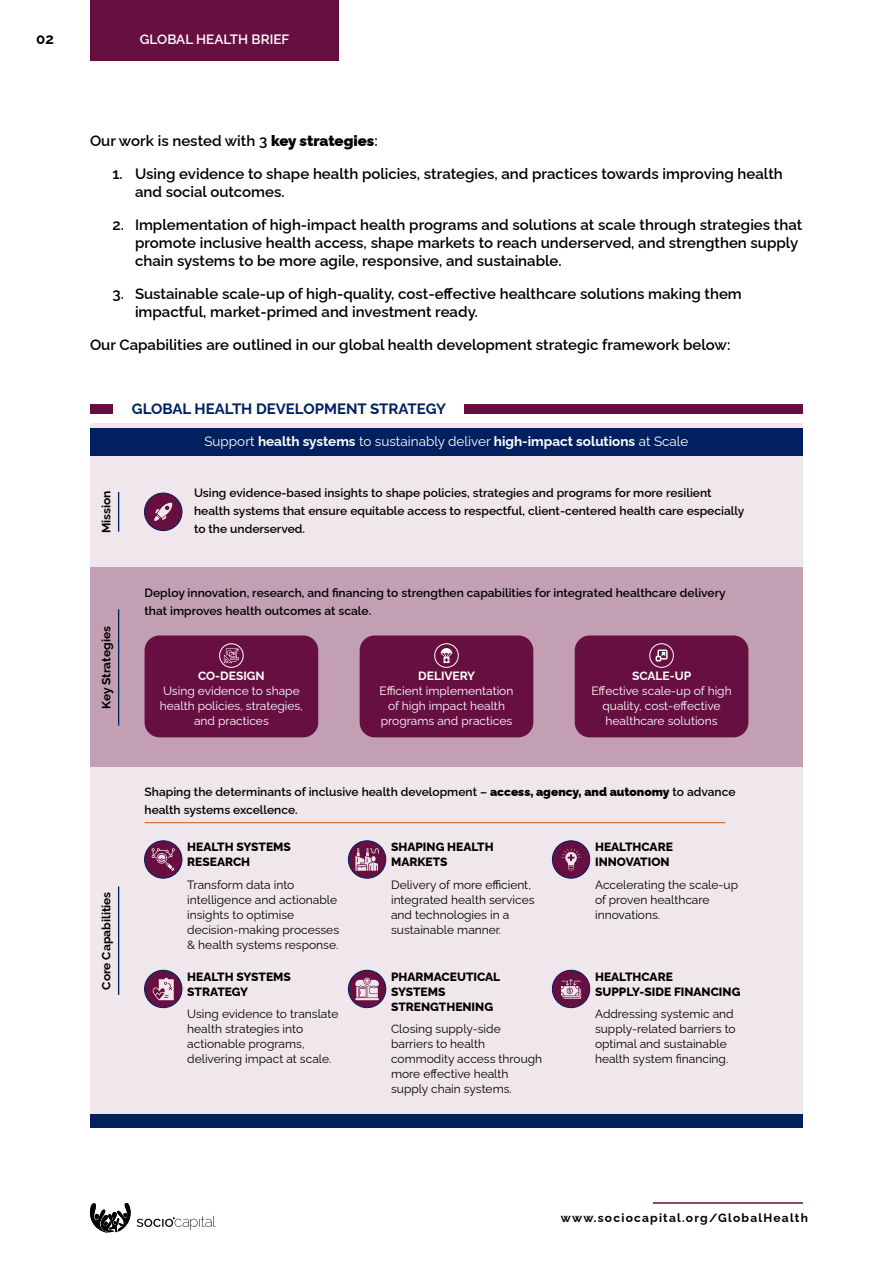
<style>
.page{position:relative;width:893px;height:1263px;background:#fff}
.page>*{position:absolute;margin:0;border:0;box-sizing:border-box;transform-origin:0 0}
.t1{font:600 15px/18px "Raleway";color:#000}
.t2{font:700 15px "Raleway";color:#002060}
.t3{font:700 15px "Raleway";color:#010101}
.t4{font:13.5px "Raleway";color:#fff}
.t5{font:600 13.5px "Raleway";color:#fff}
.t6{font:12px/15px "Raleway";color:#000}
.t7{font:600 12px/18px "Raleway";color:#000}
.t8{font:12px/15px "Raleway";color:#fff;text-align:center}
.t9{font:800 12px/15px "Raleway";color:#000}
.t10{font:700 12px "Raleway";color:#000}
.t11{font:700 12px "Raleway";letter-spacing:.1em;color:#000}
.t12{font:700 12px "Raleway";color:#fff}
.s1{font-weight:900}
.s2{font-weight:700}
</style>
<div class="page">
<svg style="left:90px;top:1203px;width:126px;height:30px"></svg>
<hr style="left:653px;top:1202px;width:150px;height:2px;background:#680f42">
<div style="left:90px;top:0;width:249px;height:60px;background:#680f42"></div>
<div style="left:90px;top:423px;width:713px;height:705px;background:#f0e7ec"></div>
<div style="left:90px;top:428px;width:713px;height:28px;background:#002060"></div>
<div style="left:465px;top:404px;width:338px;height:10px;background:#680f42"></div>
<div style="left:90px;top:404px;width:23px;height:10px;background:#680f42"></div>
<div style="left:90px;top:568px;width:713px;height:199px;background:#c39fb3"></div>
<div style="left:90px;top:1114px;width:713px;height:14px;background:#002060"></div>
<hr style="left:118px;top:492px;width:1px;height:40px;background:#002060">
<hr style="left:118px;top:609px;width:1px;height:117px;background:#002060">
<hr style="left:118px;top:886px;width:1px;height:109px;background:#002060">
<hr style="left:145px;top:822px;width:580px;height:1px;background:#c55a11">
<div style="left:144px;top:493px;width:38px;height:38px;background:#680f42;border-radius:50%"></div>
<div style="left:144px;top:493px;width:38px;height:38px;border:1px solid #002060;border-radius:50%"></div>
<svg style="left:154px;top:503px;width:18px;height:18px"></svg>
<div style="left:145px;top:841px;width:37px;height:37px;background:#680f42;border-radius:50%"></div>
<div style="left:144px;top:841px;width:38px;height:37px;border:1px solid #002060;border-radius:50%"></div>
<svg style="left:152px;top:848px;width:23px;height:23px"></svg>
<div style="left:348px;top:841px;width:38px;height:37px;background:#680f42;border-radius:50%"></div>
<div style="left:348px;top:841px;width:38px;height:37px;border:1px solid #002060;border-radius:50%"></div>
<svg style="left:355px;top:848px;width:24px;height:23px"></svg>
<div style="left:552px;top:841px;width:38px;height:37px;background:#680f42;border-radius:50%"></div>
<div style="left:552px;top:841px;width:38px;height:37px;border:1px solid #002060;border-radius:50%"></div>
<svg style="left:562px;top:848px;width:18px;height:23px"></svg>
<div style="left:552px;top:970px;width:38px;height:38px;background:#680f42;border-radius:50%"></div>
<div style="left:552px;top:970px;width:38px;height:38px;border:1px solid #002060;border-radius:50%"></div>
<svg style="left:561px;top:979px;width:20px;height:20px"></svg>
<div style="left:145px;top:970px;width:37px;height:38px;background:#680f42;border-radius:50%"></div>
<div style="left:144px;top:970px;width:38px;height:38px;border:1px solid #002060;border-radius:50%"></div>
<svg style="left:152px;top:977px;width:22px;height:23px"></svg>
<svg style="left:348px;top:970px;width:38px;height:38px"></svg>
<div style="left:348px;top:970px;width:38px;height:38px;border:1px solid #002060;border-radius:50%"></div>
<hr style="left:355px;top:998px;width:24px;height:2px;background:#f0e7ec">
<svg style="left:355px;top:978px;width:24px;height:21px"></svg>
<div style="left:145px;top:635px;width:173px;height:102px;background:#680f42;border-radius:15px"></div>
<div style="left:219px;top:643px;width:25px;height:25px;border:1px solid #fff;border-radius:50%"></div>
<svg style="left:224px;top:648px;width:15px;height:15px"></svg>
<div style="left:360px;top:635px;width:173px;height:102px;background:#680f42;border-radius:15px"></div>
<div style="left:434px;top:643px;width:25px;height:25px;border:1px solid #fff;border-radius:50%"></div>
<svg style="left:441px;top:648px;width:11px;height:15px"></svg>
<div style="left:575px;top:635px;width:173px;height:102px;background:#680f42;border-radius:15px"></div>
<div style="left:649px;top:643px;width:25px;height:25px;border:1px solid #fff;border-radius:50%"></div>
<svg style="left:656px;top:649px;width:12px;height:12px"></svg>
<p class="t3" style="left:36px;top:27px;width:19px">02</p>
<p class="t5" style="left:140px;top:28px;width:151px">GLOBAL HEALTH BRIEF</p>
<p class="t1" style="left:90px;top:130px;width:289px">Our work is nested with 3 <span class="s1">key strategies</span>:</p>
<p class="t1" style="left:135px;top:163px;width:649px;text-indent:-22px">1. Using evidence to shape health policies, strategies, and practices towards improving health and social outcomes.</p>
<p class="t1" style="left:135px;top:214px;width:669px;text-indent:-22px">2. Implementation of high-impact health programs and solutions at scale through strategies that promote inclusive health access, shape markets to reach underserved, and strengthen supply chain systems to be more agile, responsive, and sustainable.</p>
<p class="t1" style="left:135px;top:283px;width:608px;text-indent:-22px">3. Sustainable scale-up of high-quality, cost-effective healthcare solutions making them impactful, market-primed and investment ready.</p>
<p class="t1" style="left:90px;top:334px;width:642px">Our Capabilities are outlined in our global health development strategic framework below:</p>
<p class="t10" style="left:97px;top:533px;width:44px;rotate:-90deg">Mission</p>
<p class="t2" style="left:132px;top:396px;width:316px">GLOBAL HEALTH DEVELOPMENT STRATEGY</p>
<p class="t4" style="left:204px;top:430px;width:486px">Support <span class="s2">health systems</span> to sustainably deliver <span class="s2">high-impact solutions</span> at Scale</p>
<p class="t7" style="left:194px;top:483px;width:552px">Using evidence-based insights to shape policies, strategies and programs for more resilient health systems that ensure equitable access to respectful, client-centered health care especially to the underserved.</p>
<p class="t10" style="left:97px;top:709px;width:84px;rotate:-90deg">Key Strategies</p>
<p class="t7" style="left:145px;top:582px;width:583px">Deploy innovation, research, and financing to strengthen capabilities for integrated healthcare delivery that improves health outcomes at scale.</p>
<p class="t12" style="left:198px;top:666px;width:68px">CO-DESIGN</p>
<p class="t8" style="left:160px;top:682px;width:145px">Using evidence to shape health policies, strategies, and practices</p>
<p class="t12" style="left:418px;top:666px;width:59px">DELIVERY</p>
<p class="t8" style="left:380px;top:682px;width:135px">Efficient implementation of high impact health programs and practices</p>
<p class="t12" style="left:632px;top:666px;width:61px">SCALE-UP</p>
<p class="t8" style="left:591px;top:682px;width:142px">Effective scale-up of high quality, cost-effective healthcare solutions</p>
<p class="t10" style="left:97px;top:990px;width:100px;rotate:-90deg">Core Capabilities</p>
<p class="t7" style="left:145px;top:781px;width:592px">Shaping the determinants of inclusive health development – <span class="s1">access, agency, and autonomy</span> to advance health systems excellence.</p>
<p class="t9" style="left:187px;top:838px;width:105px">HEALTH SYSTEMS<br>RESEARCH</p>
<p class="t6" style="left:187px;top:875px;width:153px">Transform data into intelligence and actionable insights to optimise decision-making processes &amp; health systems response.</p>
<p class="t9" style="left:187px;top:967px;width:105px">HEALTH SYSTEMS<br>STRATEGY</p>
<p class="t6" style="left:187px;top:1005px;width:153px">Using evidence to translate health strategies into actionable programs, delivering impact at scale.</p>
<p class="t9" style="left:391px;top:838px;width:104px">SHAPING HEALTH<br>MARKETS</p>
<p class="t6" style="left:391px;top:875px;width:145px">Delivery of more efficient, integrated health services and technologies in a sustainable manner.</p>
<p class="t9" style="left:391px;top:967px;width:111px">PHARMACEUTICAL<br>SYSTEMS<br>STRENGTHENING</p>
<p class="t6" style="left:391px;top:1020px;width:153px">Closing supply-side barriers to health commodity access through more effective health supply chain systems.</p>
<p class="t9" style="left:595px;top:838px;width:79px">HEALTHCARE<br>INNOVATION</p>
<p class="t6" style="left:595px;top:875px;width:145px">Accelerating the scale-up of proven healthcare innovations.</p>
<p class="t9" style="left:595px;top:967px;width:147px">HEALTHCARE<br>SUPPLY-SIDE FINANCING</p>
<p class="t6" style="left:595px;top:1005px;width:142px">Addressing systemic and supply-related barriers to optimal and sustainable health system financing.</p>
<p class="t11" style="left:561px;top:1208px;width:249px">www.sociocapital.org/GlobalHealth</p>
</div>
